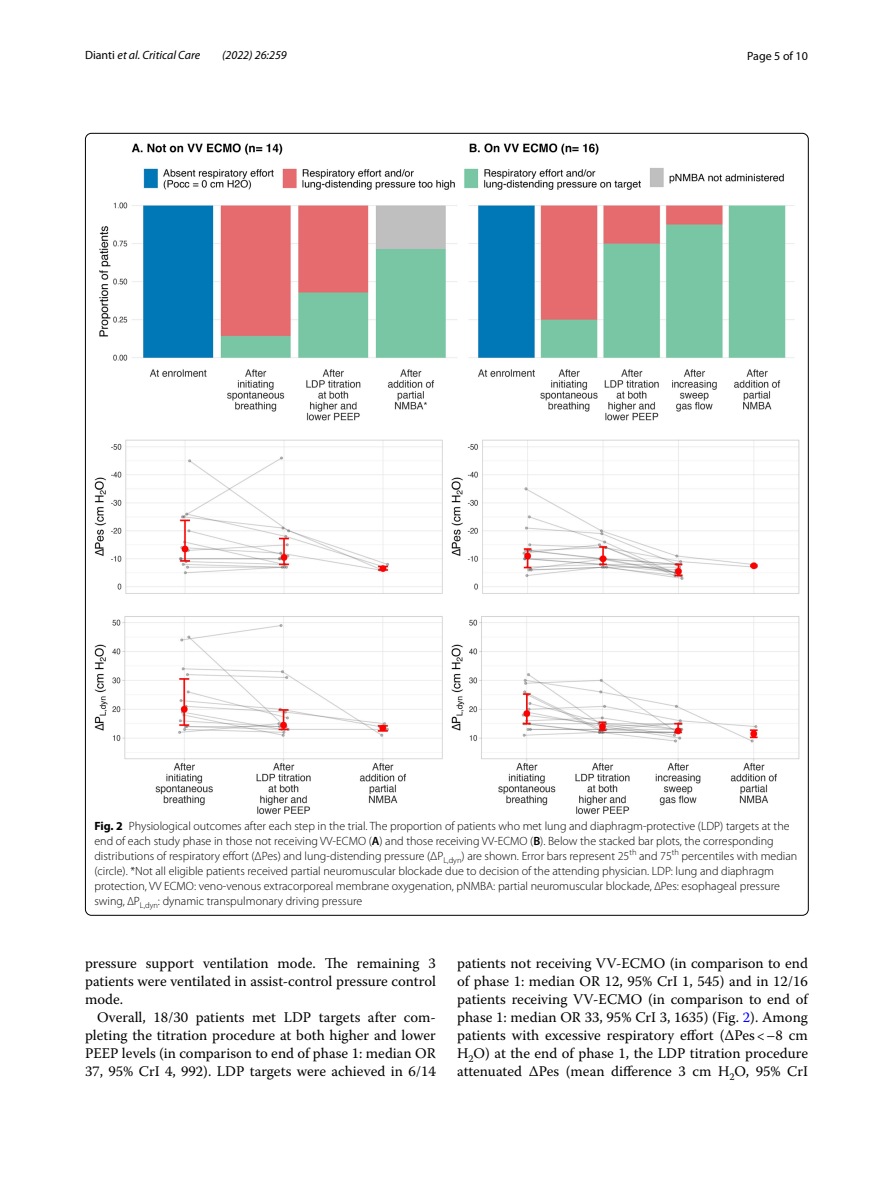
<style>
.page{position:relative;width:893px;height:1187px;background:#fff}
.page>*{position:absolute;margin:0;border:0;box-sizing:border-box;transform-origin:0 0}
.t1{font:14.7px/18px "Warnock Pro";color:#000;text-align:justify}
.t2{font:300 12px/15px "Myriad Pro";color:#000}
.t3{font:italic 12px "Myriad Pro";color:#000}
.t4{font:12px "Myriad Pro";color:#000}
.s1{font-style:normal}
.s2{font-weight:700}
.s3{font-weight:600}
.s4{color:#00f}
</style>
<div class="page">
<img style="left:94px;top:143px;width:706px;height:671px">
<p class="t3" style="left:85px;top:48px;width:117px"><span class="s1">Dianti</span> et al. Critical Care</p>
<p class="t3" style="left:222px;top:48px;width:66px">(2022) 26:259</p>
<p class="t4" style="left:747px;top:48px;width:62px">Page 5 of 10</p>
<p class="t2" style="left:94px;top:818px;width:704px"><span class="s2">Fig. 2</span> Physiological outcomes after each step in the trial. The proportion of patients who met lung and diaphragm-protective (LDP) targets at the end of each study phase in those not receiving VV-ECMO (<span class="s3">A</span>) and those receiving VV-ECMO (<span class="s3">B</span>). Below the stacked bar plots, the corresponding distributions of respiratory effort (ΔPes) and lung-distending pressure (ΔP<sub>L,dyn</sub>) are shown. Error bars represent 25<sup>th</sup> and 75<sup>th</sup> percentiles with median (circle). *Not all eligible patients received partial neuromuscular blockade due to decision of the attending physician. LDP: lung and diaphragm protection, VV ECMO: veno-venous extracorporeal membrane oxygenation, pNMBA: partial neuromuscular blockade, ∆Pes: esophageal pressure swing, ∆P<sub>L,dyn</sub>: dynamic transpulmonary driving pressure</p>
<p class="t1" style="left:85px;top:954px;width:352px">pressure support ventilation mode. The remaining 3 patients were ventilated in assist-control pressure control mode.</p>
<p class="t1" style="left:85px;top:1008px;width:352px;text-indent:12px">Overall, 18/30 patients met LDP targets after com&shy;pleting the titration procedure at both higher and lower PEEP levels (in comparison to end of phase 1: median OR 37, 95% CrI 4, 992). LDP targets were achieved in 6/14</p>
<p class="t1" style="left:457px;top:954px;width:352px">patients not receiving VV-ECMO (in comparison to end of phase 1: median OR 12, 95% CrI 1, 545) and in 12/16 patients receiving VV-ECMO (in comparison to end of phase 1: median OR 33, 95% CrI 3, 1635) (Fig. <span class="s4">2</span>). Among patients with excessive respiratory effort (∆Pes&lt;–8 cm H<sub>2</sub>O) at the end of phase 1, the LDP titration procedure attenuated ∆Pes (mean difference 3 cm H<sub>2</sub>O, 95% CrI</p>
</div>
